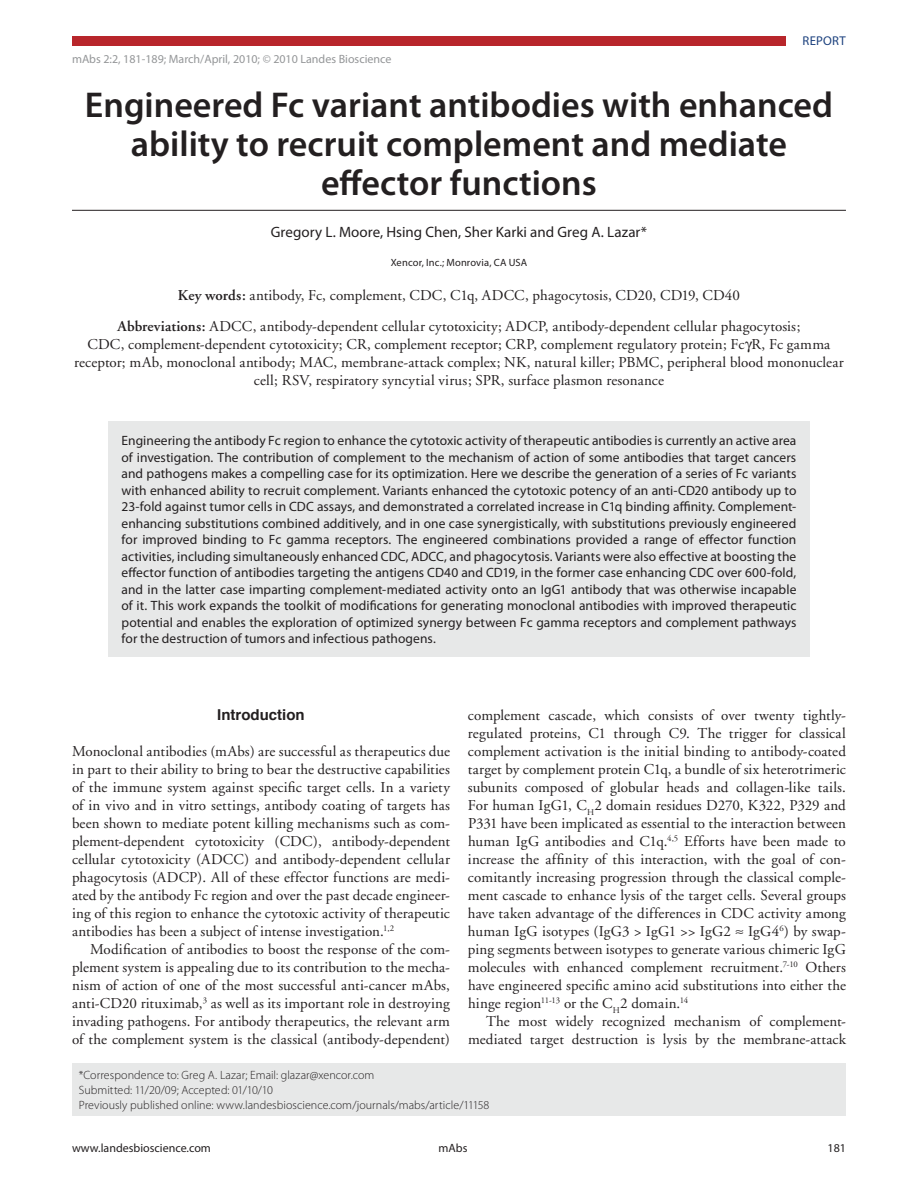
<style>
.page{position:relative;width:918px;height:1188px;background:#fff}
.page>*{position:absolute;margin:0;border:0;box-sizing:border-box;transform-origin:0 0}
.t1{font:600 36px/39px "Myriad Pro";color:#231f20;text-align:center}
.t2{font:15px/18px "Adobe Garamond";letter-spacing:.005em;color:#231f20;text-align:justify}
.t3{font:15px "Myriad Pro";color:#231f20}
.t4{font:700 15px "Helvetica";color:#231f20}
.t5{font:13.5px/16.5px "Myriad Pro";letter-spacing:.005em;color:#231f20;text-align:justify}
.t6{font:12.75px "Myriad Pro";letter-spacing:.02em;color:#1c417e}
.t7{font:300 12px/15px "Myriad Pro";letter-spacing:.005em;color:#231f20}
.t8{font:12px "Myriad Pro";color:#949698}
.t9{font:12px "Myriad Pro";color:#231f20}
.t10{font:10.5px "Myriad Pro";letter-spacing:.01em;color:#231f20}
.s1{font-weight:600}
</style>
<div class="page">
<div style="left:72px;top:36px;width:713px;height:10px;background:#b8262b"></div>
<div style="left:72px;top:1064px;width:774px;height:52px;background:#e7e8e8"></div>
<hr style="left:72px;top:210px;width:774px;height:1px;background:#231f20">
<div style="left:108px;top:422px;width:702px;height:235px;background:#e7e8e8"></div>
<p class="t8" style="left:72px;top:52px;width:321px">mAbs 2:2, 181-189; March/April, 2010; © 2010 Landes Bioscience</p>
<p class="t6" style="left:803px;top:33px;width:45px">Report</p>
<h1 class="t1" style="left:85px;top:85px;width:750px">Engineered Fc variant antibodies with enhanced ability to recruit complement and mediate effector functions</h1>
<p class="t3" style="left:271px;top:223px;width:378px">Gregory L. Moore, Hsing Chen, Sher Karki and Greg A. Lazar*</p>
<p class="t10" style="left:391px;top:256px;width:138px">Xencor, Inc.; Monrovia, CA USA</p>
<p class="t2" style="left:117px;top:280px;width:685px;line-height:31.5px;text-align:center"><span class="s1">Key words:</span> antibody, Fc, complement, CDC, C1q, ADCC, phagocytosis, CD20, CD19, CD40<br><span class="s1">Abbreviations:</span> ADCC, antibody-dependent cellular cytotoxicity; ADCP, antibody-dependent cellular phagocytosis;</p>
<p class="t2" style="left:74px;top:336px;width:771px;text-align:center">CDC, complement-dependent cytotoxicity; CR, complement receptor; CRP, complement regulatory protein; Fc R, Fc gamma receptor; mAb, monoclonal antibody; MAC, membrane-attack complex; NK, natural killer; PBMC, peripheral blood mononuclear cell; RSV, respiratory syncytial virus; SPR, surface plasmon resonance</p>
<p class="t5" style="left:122px;top:432px;width:676px">Engineering the antibody Fc region to enhance the cytotoxic activity of therapeutic antibodies is currently an active area of investigation. The contribution of complement to the mechanism of action of some antibodies that target cancers and pathogens makes a compelling case for its optimization. Here we describe the generation of a series of Fc variants with enhanced ability to recruit complement. Variants enhanced the cytotoxic potency of an anti-CD20 antibody up to 23-fold against tumor cells in CDC assays, and demonstrated a correlated increase in C1q binding affinity. Complement&shy;enhancing substitutions combined additively, and in one case synergistically, with substitutions previously engineered for improved binding to Fc gamma receptors. The engineered combinations provided a range of effector function activities, including simultaneously enhanced CDC, ADCC, and phagocytosis. Variants were also effective at boosting the effector function of antibodies targeting the antigens CD40 and CD19, in the former case enhancing CDC over 600-fold, and in the latter case imparting complement-mediated activity onto an IgG1 antibody that was otherwise incapable of it. This work expands the toolkit of modifications for generating monoclonal antibodies with improved therapeutic potential and enables the exploration of optimized synergy between Fc gamma receptors and complement pathways for the destruction of tumors and infectious pathogens.</p>
<p class="t4" style="left:217px;top:703px;width:89px">Introduction</p>
<p class="t2" style="left:72px;top:743px;width:380px">Monoclonal antibodies (mAbs) are successful as therapeutics due in part to their ability to bring to bear the destructive capabilities of the immune system against specific target cells. In a variety of in vivo and in vitro settings, antibody coating of targets has been shown to mediate potent killing mechanisms such as com&shy;plement-dependent cytotoxicity (CDC), antibody-dependent cellular cytotoxicity (ADCC) and antibody-dependent cellular phagocytosis (ADCP). All of these effector functions are medi&shy;ated by the antibody Fc region and over the past decade engineer&shy;ing of this region to enhance the cytotoxic activity of therapeutic antibodies has been a subject of intense investigation.<sup>1,2</sup></p>
<p class="t2" style="left:72px;top:941px;width:379px;text-indent:18px">Modification of antibodies to boost the response of the com&shy;plement system is appealing due to its contribution to the mecha&shy;nism of action of one of the most successful anti-cancer mAbs, anti-CD20 rituximab,<sup>3</sup> as well as its important role in destroying invading pathogens. For antibody therapeutics, the relevant arm of the complement system is the classical (antibody-dependent)</p>
<p class="t2" style="left:468px;top:707px;width:380px">complement cascade, which consists of over twenty tightly&shy;regulated proteins, C1 through C9. The trigger for classical complement activation is the initial binding to antibody-coated target by complement protein C1q, a bundle of six heterotrimeric subunits composed of globular heads and collagen-like tails.<br>For human IgG1, C<sub>H</sub>2 domain residues D270, K322, P329 and P331 have been implicated as essential to the interaction between human IgG antibodies and C1q.<sup>4,5</sup> Efforts have been made to increase the affinity of this interaction, with the goal of con&shy;comitantly increasing progression through the classical comple&shy;ment cascade to enhance lysis of the target cells. Several groups have taken advantage of the differences in CDC activity among human IgG isotypes (IgG3 &gt; IgG1 &gt;&gt; IgG2 ≈ IgG4<sup>6</sup>) by swap&shy;ping segments between isotypes to generate various chimeric IgG molecules with enhanced complement recruitment.<sup>7-10</sup> Others have engineered specific amino acid substitutions into either the hinge region<sup>11-13</sup> or the C<sub>H</sub>2 domain.<sup>14</sup></p>
<p class="t2" style="left:468px;top:1013px;width:379px;text-align:right">The most widely recognized mechanism of complement&shy;mediated target destruction is lysis by the membrane-attack</p>
<p class="t7" style="left:79px;top:1068px;width:412px">*Correspondence to: Greg A. Lazar; Email: glazar@xencor.com<br>Submitted: 11/20/09; Accepted: 01/10/10<br>Previously published online: www.landesbioscience.com/journals/mabs/article/11158</p>
<p class="t9" style="left:72px;top:1141px;width:140px">www.landesbioscience.com</p>
<p class="t9" style="left:439px;top:1141px;width:30px">mAbs</p>
<p class="t9" style="left:828px;top:1141px;width:20px">181</p>
</div>
